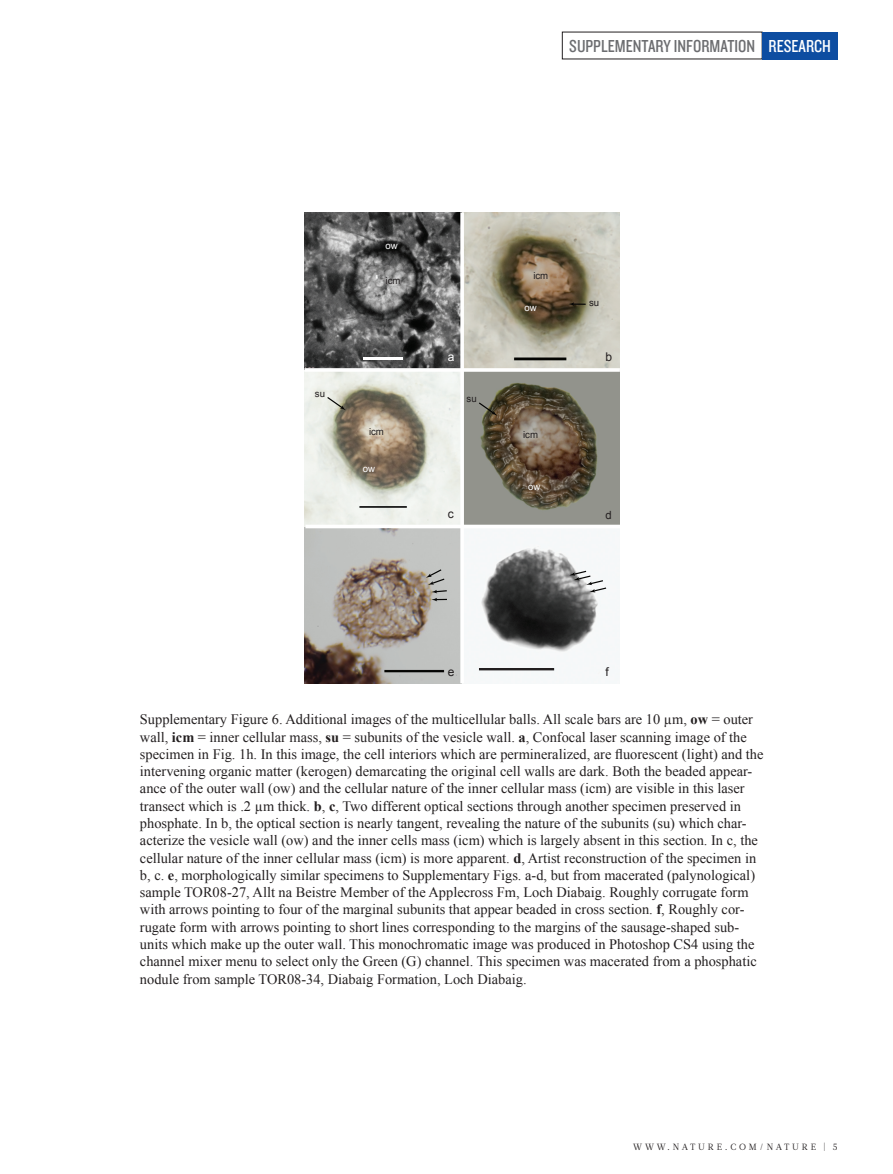
<style>
.page{position:relative;width:893px;height:1174px;background:#fff}
.page>*{position:absolute;margin:0;border:0;box-sizing:border-box;transform-origin:0 0}
.t1{font:18px "Knockout 29 Junior Ltweight";color:#6c6d70}
.t2{font:14.4px/17.2px "Times New Roman";color:#231f20}
.t3{font:12px "Arial";color:#231f20}
.t4{font:12px "Arial";color:#fff}
.t5{font:11.25px "Arial";color:#231f20}
.t6{font:9.6px "Arial";color:#231f20}
.t7{font:9.6px "Arial";color:#fff}
.t8{font:9px "Glosa Math";letter-spacing:.315em;color:#231f20}
.s1{color:#fff}
.s2{font-weight:700}
</style>
<div class="page">
<div style="left:762px;top:32px;width:76px;height:27px;background:#0d4da1"></div>
<img style="left:304px;top:212px;width:316px;height:471px">
<svg style="left:326px;top:396px;width:20px;height:14px"></svg>
<svg style="left:426px;top:568px;width:22px;height:33px"></svg>
<svg style="left:568px;top:302px;width:18px;height:4px"></svg>
<svg style="left:569px;top:570px;width:38px;height:22px"></svg>
<svg style="left:477px;top:401px;width:20px;height:15px"></svg>
<svg style="left:460px;top:212px;width:4px;height:471px"></svg>
<hr style="left:305px;top:525px;width:315px;height:3px;background:#fff">
<svg style="left:304px;top:368px;width:316px;height:4px"></svg>
<hr style="left:479px;top:668px;width:75px;height:2px;background:#231f20">
<hr style="left:462px;top:525px;width:1px;height:158px;background:#fff">
<hr style="left:363px;top:357px;width:40px;height:2px;background:#fff">
<p class="t1" style="left:569px;top:34px;width:263px">SUPPLEMENTARY INFORMATION <span class="s1">RESEARCH</span></p>
<p class="t6" style="left:315px;top:387px;width:12px">su</p>
<p class="t7" style="left:386px;top:239px;width:14px">ow</p>
<p class="t6" style="left:386px;top:274px;width:16px">icm</p>
<p class="t4" style="left:448px;top:349px;width:8px">a</p>
<p class="t6" style="left:466px;top:392px;width:12px">su</p>
<p class="t6" style="left:533px;top:269px;width:16px">icm</p>
<p class="t7" style="left:524px;top:301px;width:14px">ow</p>
<p class="t6" style="left:369px;top:425px;width:16px">icm</p>
<p class="t6" style="left:523px;top:428px;width:16px">icm</p>
<p class="t7" style="left:363px;top:462px;width:14px">ow</p>
<p class="t3" style="left:448px;top:506px;width:7px">c</p>
<p class="t7" style="left:528px;top:480px;width:14px">ow</p>
<p class="t6" style="left:589px;top:297px;width:12px">su</p>
<p class="t3" style="left:605px;top:349px;width:8px">b</p>
<p class="t5" style="left:605px;top:507px;width:8px">d</p>
<p class="t3" style="left:448px;top:663px;width:8px">e</p>
<p class="t3" style="left:605px;top:663px;width:5px">f</p>
<p class="t2" style="left:140px;top:710px;width:625px">Supplementary Figure 6. Additional images of the multicellular balls. All scale bars are 10 µm, <span class="s2">ow</span> = outer wall, <span class="s2">icm</span> = inner cellular mass, <span class="s2">su</span> = subunits of the vesicle wall. <span class="s2">a</span>, Confocal laser scanning image of the specimen in Fig. 1h. In this image, the cell interiors which are permineralized, are fluorescent (light) and the intervening organic matter (kerogen) demarcating the original cell walls are dark. Both the beaded appear&shy;ance of the outer wall (ow) and the cellular nature of the inner cellular mass (icm) are visible in this laser transect which is .2 µm thick. <span class="s2">b</span>, <span class="s2">c</span>, Two different optical sections through another specimen preserved in phosphate. In b, the optical section is nearly tangent, revealing the nature of the subunits (su) which char&shy;acterize the vesicle wall (ow) and the inner cells mass (icm) which is largely absent in this section. In c, the cellular nature of the inner cellular mass (icm) is more apparent. <span class="s2">d</span>, Artist reconstruction of the specimen in b, c. <span class="s2">e</span>, morphologically similar specimens to Supplementary Figs. a-d, but from macerated (palynological) sample TOR08-27, Allt na Beistre Member of the Applecross Fm, Loch Diabaig. Roughly corrugate form with arrows pointing to four of the marginal subunits that appear beaded in cross section. <span class="s2">f</span>, Roughly cor&shy;rugate form with arrows pointing to short lines corresponding to the margins of the sausage-shaped sub&shy;units which make up the outer wall. This monochromatic image was produced in Photoshop CS4 using the channel mixer menu to select only the Green (G) channel. This specimen was macerated from a phosphatic nodule from sample TOR08-34, Diabaig Formation, Loch Diabaig.</p>
<p class="t8" style="left:633px;top:1141px;width:206px">WWW.NATURE.COM/NATURE | 5</p>
</div>
